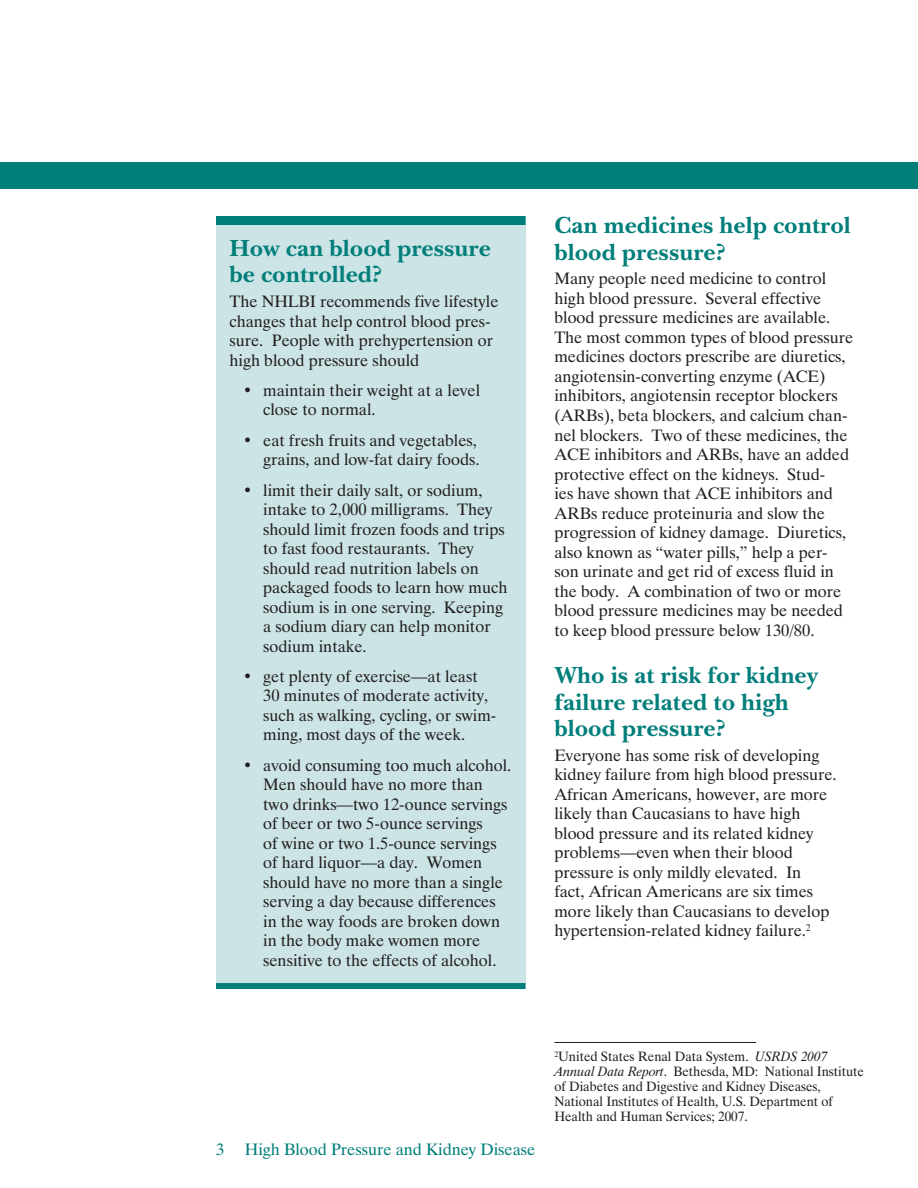
<style>
.page{position:relative;width:918px;height:1188px;background:#fff}
.page>*{position:absolute;margin:0;border:0;box-sizing:border-box;transform-origin:0 0}
.t1{font:700 24px/26.2px "New Baskerville ITC";color:#007e7a}
.t2{font:16.5px/19.5px "Dutch 801 BT";color:#231f20}
.t3{font:16.5px "Dutch 801 BT";color:#007e7a}
.t4{font:13.5px/15px "Dutch 801 BT";color:#231f20}
.s1{font-style:italic}
</style>
<div class="page">
<div style="left:216px;top:216px;width:310px;height:768px;background:#cce4e5"></div>
<div style="left:216px;top:216px;width:310px;height:9px;background:#007e7a"></div>
<div style="left:216px;top:983px;width:310px;height:6px;background:#007e7a"></div>
<hr style="left:554px;top:1042px;width:202px;height:1px;background:#231f20">
<div style="left:0;top:162px;width:918px;height:27px;background:#007e7a"></div>
<h2 class="t1" style="left:230px;top:235px;width:263px">How can blood pressure be controlled?</h2>
<p class="t2" style="left:230px;top:292px;width:271px">The NHLBI recommends five lifestyle changes that help control blood pres&shy;sure. People with prehypertension or high blood pressure should</p>
<p class="t2" style="left:263px;top:380px;width:219px;text-indent:-20px">• maintain their weight at a level close to normal.</p>
<p class="t2" style="left:243px;top:430px;width:238px;text-align:right">• eat fresh fruits and vegetables, grains, and low-fat dairy foods.</p>
<p class="t2" style="left:263px;top:480px;width:246px;text-indent:-20px">• limit their daily salt, or sodium, intake to 2,000 milligrams. They should limit frozen foods and trips to fast food restaurants. They should read nutrition labels on packaged foods to learn how much sodium is in one serving. Keeping a sodium diary can help monitor sodium intake.</p>
<p class="t2" style="left:263px;top:666px;width:235px;text-indent:-20px">• get plenty of exercise—at least<br>30 minutes of moderate activity, such as walking, cycling, or swim&shy;ming, most days of the week.</p>
<p class="t2" style="left:263px;top:755px;width:250px;text-indent:-20px">• avoid consuming too much alcohol.<br>Men should have no more than two drinks—two 12-ounce servings of beer or two 5-ounce servings<br>of wine or two 1.5-ounce servings of hard liquor—a day. Women should have no more than a single serving a day because differences in the way foods are broken down in the body make women more sensitive to the effects of alcohol.</p>
<h2 class="t1" style="left:554px;top:213px;width:298px">Can medicines help control blood pressure?</h2>
<p class="t2" style="left:554px;top:269px;width:300px">Many people need medicine to control high blood pressure. Several effective blood pressure medicines are available.<br>The most common types of blood pressure medicines doctors prescribe are diuretics, angiotensin-converting enzyme (ACE) inhibitors, angiotensin receptor blockers (ARBs), beta blockers, and calcium chan&shy;nel blockers. Two of these medicines, the ACE inhibitors and ARBs, have an added protective effect on the kidneys. Stud-<br>ies have shown that ACE inhibitors and ARBs reduce proteinuria and slow the progression of kidney damage. Diuretics, also known as “water pills,” help a per&shy;son urinate and get rid of excess fluid in the body. A combination of two or more blood pressure medicines may be needed to keep blood pressure below 130/80.</p>
<h2 class="t1" style="left:554px;top:663px;width:265px">Who is at risk for kidney failure related to high blood pressure?</h2>
<p class="t2" style="left:554px;top:745px;width:284px">Everyone has some risk of developing kidney failure from high blood pressure.<br>African Americans, however, are more likely than Caucasians to have high blood pressure and its related kidney problems—even when their blood pressure is only mildly elevated. In<br>fact, African Americans are six times more likely than Caucasians to develop hypertension-related kidney failure.<sup>2</sup></p>
<p class="t3" style="left:216px;top:1139px;width:10px">3</p>
<p class="t3" style="left:245px;top:1139px;width:292px">High Blood Pressure and Kidney Disease</p>
<p class="t4" style="left:554px;top:1049px;width:311px"><sup>2</sup>United States Renal Data System. <span class="s1">USRDS 2007<br>Annual Data Report</span>. Bethesda, MD: National Institute of Diabetes and Digestive and Kidney Diseases, National Institutes of Health, U.S. Department of Health and Human Services; 2007.</p>
</div>
